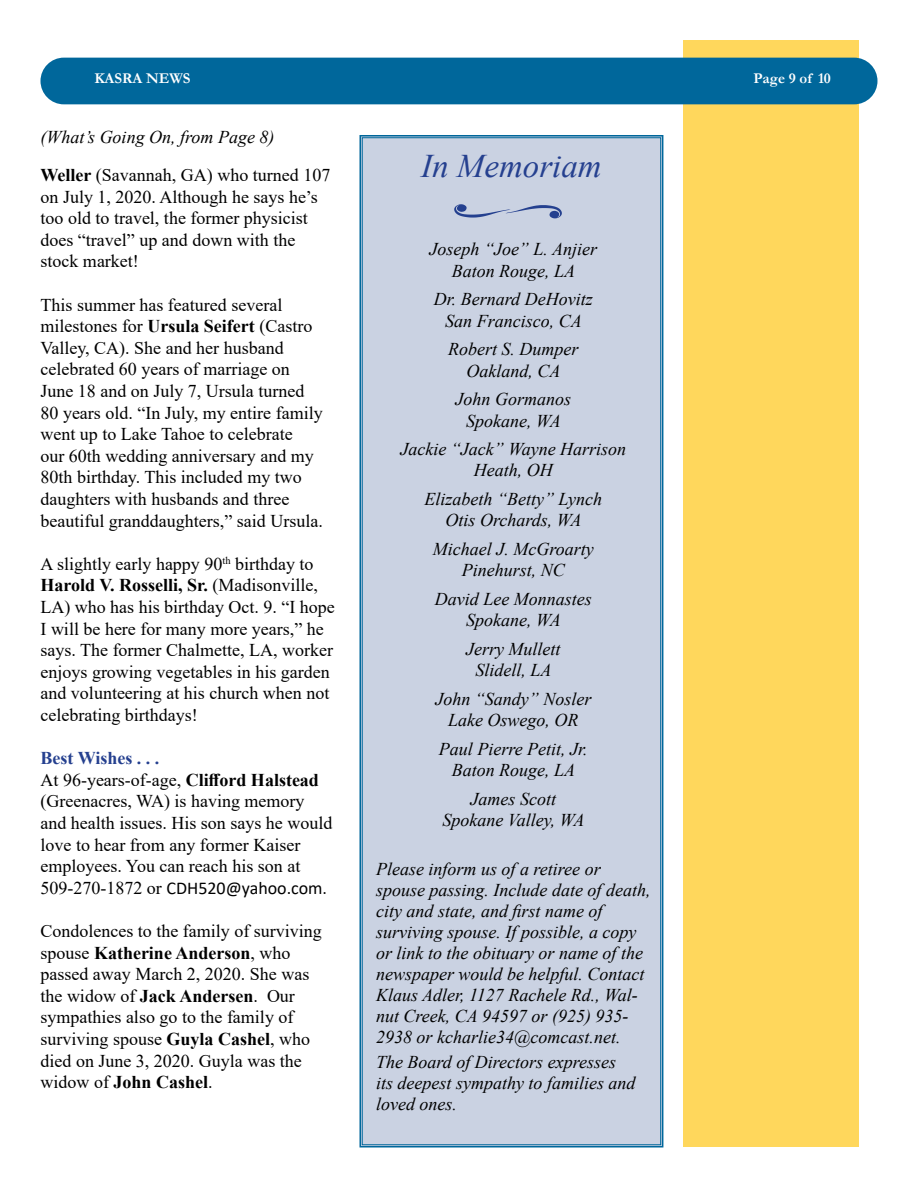
<style>
.page{position:relative;width:918px;height:1188px;background:#fff}
.page>*{position:absolute;margin:0;border:0;box-sizing:border-box;transform-origin:0 0}
.t1{font:italic 33px "Times New Roman";color:#25408f}
.t2{font:18px/21.6px "Times New Roman";color:#000}
.t3{font:italic 18px/21.6px "Times New Roman";color:#000;text-align:center}
.t4{font:18px "Calibri";color:#000}
.t5{font:700 15px "Garamond";color:#fff}
.s1{font-weight:700}
.s2{font-weight:700;color:#25408f}
.s3{font-family:"Times New Roman"}
</style>
<div class="page">
<div style="left:684px;top:40px;width:175px;height:1108px;background:#ffd75c"></div>
<div style="left:40px;top:58px;width:837px;height:46px;background:#00679b;border-radius:23px"></div>
<div style="left:359px;top:135px;width:305px;height:1013px;background:#cad2e2"></div>
<svg style="left:454px;top:204px;width:108px;height:14px;background:#a2afce"></svg>
<p class="t5" style="left:94px;top:68px;width:98px">KASRA NEWS</p>
<p class="t5" style="left:754px;top:68px;width:79px">Page 9 of 10</p>
<p class="t3" style="left:41px;top:126px;width:235px">(What’s Going On, from Page 8)</p>
<p class="t2" style="left:40px;top:164px;width:291px"><span class="s1">Weller</span> (Savannah, GA) who turned 107 on July 1, 2020. Although he says he’s too old to travel, the former physicist does “travel” up and down with the stock market!</p>
<p class="t2" style="left:40px;top:293px;width:284px">This summer has featured several milestones for <span class="s1">Ursula Seifert</span> (Castro Valley, CA). She and her husband celebrated 60 years of marriage on June 18 and on July 7, Ursula turned 80 years old. “In July, my entire family went up to Lake Tahoe to celebrate<br>our 60th wedding anniversary and my 80th birthday. This included my two daughters with husbands and three beautiful granddaughters,” said Ursula.</p>
<p class="t2" style="left:40px;top:552px;width:296px">A slightly early happy 90<sup>th</sup> birthday to <span class="s1">Harold V. Rosselli, Sr.</span> (Madisonville, LA) who has his birthday Oct. 9. “I hope I will be here for many more years,” he says. The former Chalmette, LA, worker enjoys growing vegetables in his garden and volunteering at his church when not celebrating birthdays!</p>
<p class="t2" style="left:41px;top:747px;width:293px"><span class="s2">Best Wishes . . .<br></span>At 96-years-of-age, <span class="s1">Clifford Halstead </span>(Greenacres, WA) is having memory and health issues. His son says he would love to hear from any former Kaiser employees. You can reach his son at</p>
<p class="t4" style="left:41px;top:875px;width:288px"><span class="s3">509-270-1872 or</span> CDH520@yahoo.com<span class="s3">.</span></p>
<p class="t2" style="left:41px;top:920px;width:283px">Condolences to the family of surviving spouse <span class="s1">Katherine Anderson</span>, who passed away March 2, 2020. She was the widow of <span class="s1">Jack Andersen</span>. Our sympathies also go to the family of surviving spouse <span class="s1">Guyla Cashel</span>, who died on June 3, 2020. Guyla was the widow of <span class="s1">John Cashel</span>.</p>
<h1 class="t1" style="left:421px;top:143px;width:182px">In Memoriam</h1>
<p class="t3" style="left:430px;top:238px;width:169px">Joseph “Joe” L. Anjier<br>Baton Rouge, LA</p>
<p class="t3" style="left:434px;top:288px;width:160px">Dr. Bernard DeHovitz<br>San Francisco, CA</p>
<p class="t3" style="left:448px;top:338px;width:132px">Robert S. Dumper<br>Oakland, CA</p>
<p class="t3" style="left:456px;top:388px;width:117px">John Gormanos<br>Spokane, WA</p>
<p class="t3" style="left:400px;top:438px;width:227px">Jackie “Jack” Wayne Harrison<br>Heath, OH</p>
<p class="t3" style="left:425px;top:488px;width:179px">Elizabeth “Betty” Lynch<br>Otis Orchards, WA</p>
<p class="t3" style="left:433px;top:538px;width:162px">Michael J. McGroarty<br>Pinehurst, NC</p>
<p class="t3" style="left:435px;top:588px;width:158px">David Lee Monnastes<br>Spokane, WA</p>
<p class="t3" style="left:466px;top:637px;width:96px">Jerry Mullett<br>Slidell, LA</p>
<p class="t3" style="left:435px;top:687px;width:158px">John “Sandy” Nosler<br>Lake Oswego, OR</p>
<p class="t3" style="left:439px;top:737px;width:150px">Paul Pierre Petit, Jr.<br>Baton Rouge, LA</p>
<p class="t3" style="left:442px;top:787px;width:144px">James Scott<br>Spokane Valley, WA</p>
<p class="t3" style="left:376px;top:858px;width:276px;line-height:21px;text-align:left">Please inform us of a retiree or spouse passing. Include date of death, city and state, and first name of surviving spouse. If possible, a copy or link to the obituary or name of the newspaper would be helpful. Contact Klaus Adler, 1127 Rachele Rd., Wal&shy;nut Creek, CA 94597 or (925) 935- 2938 or kcharlie34@comcast.net.</p>
<p class="t3" style="left:376px;top:1051px;width:261px;line-height:21px;text-align:left">The Board of Directors expresses its deepest sympathy to families and loved ones.</p>
</div>
